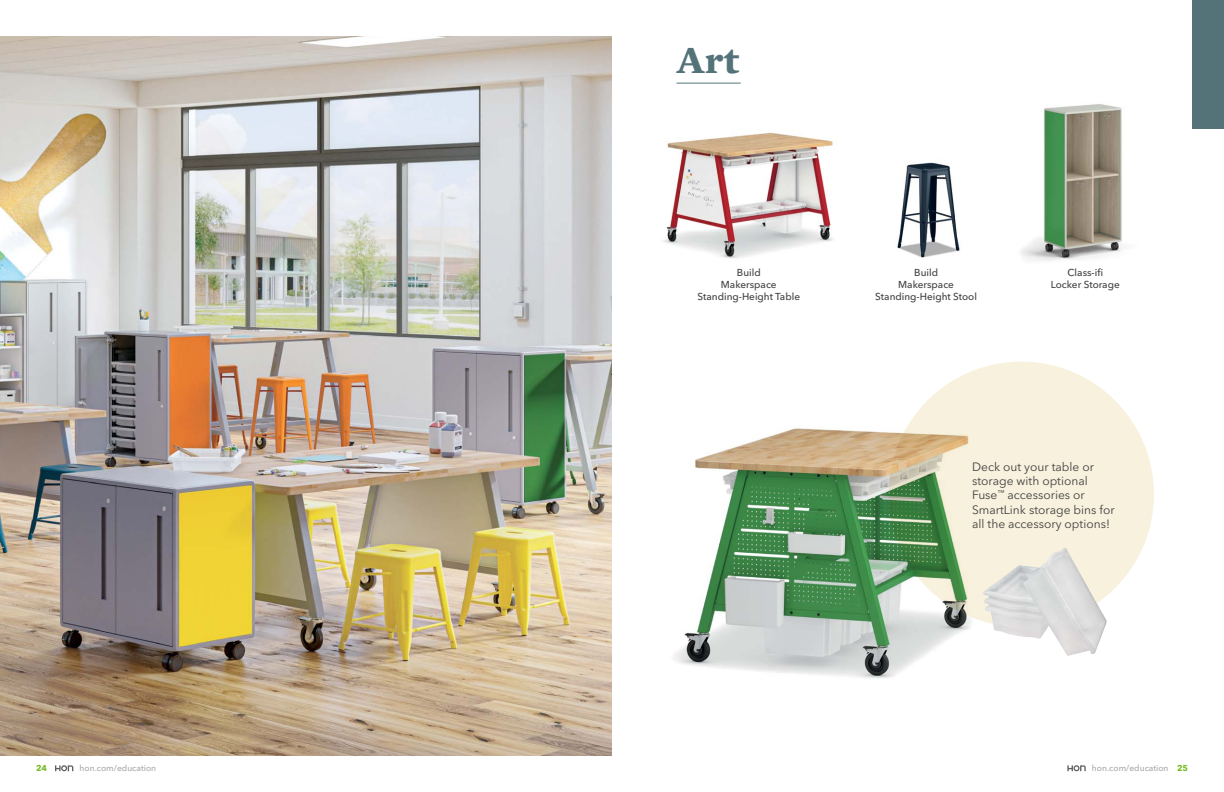
<style>
.page{position:relative;width:1224px;height:792px;background:#fff}
.page>*{position:absolute;margin:0;border:0;box-sizing:border-box;transform-origin:0 0}
.t1{font:700 39px "Mercury Text G1";color:#547379}
.t2{font:12px/14.4px "Avenir Next LT Pro";color:#414042}
.t3{font:500 10px/12px "Avenir Next LT Pro";color:#414042;text-align:center}
.t4{font:500 8.5px "Avenir Next LT Pro";color:#a7a9ac}
.t5{font:700 8.5px "Avenir Next LT Pro";color:#74bb23}
.s1{font-weight:700;color:#74bb23}
</style>
<div class="page">
<svg style="left:55px;top:765px;width:18px;height:6px"></svg>
<svg style="left:1067px;top:765px;width:19px;height:6px"></svg>
<img style="left:0;top:36px;width:612px;height:720px">
<div style="left:889px;top:362px;width:265px;height:265px;background:#f8f1dd;border-radius:50%"></div>
<img style="left:1020px;top:104px;width:102px;height:157px">
<img style="left:897px;top:162px;width:63px;height:96px">
<img style="left:664px;top:132px;width:169px;height:127px">
<div style="left:1192px;top:0;width:32px;height:128px;background:#547379"></div>
<hr style="left:677px;top:83px;width:64px;height:1px;background:#547379">
<img style="left:674px;top:397px;width:307px;height:282px">
<img style="left:983px;top:548px;width:124px;height:108px">
<h1 class="t1" style="left:677px;top:30px;width:64px">Art</h1>
<p class="t3" style="left:698px;top:266px;width:104px">Build<br>Makerspace<br>Standing-Height Table</p>
<p class="t3" style="left:875px;top:266px;width:103px">Build<br>Makerspace<br>Standing-Height Stool</p>
<p class="t3" style="left:1051px;top:266px;width:70px">Class-ifi<br>Locker Storage</p>
<p class="t2" style="left:972px;top:459px;width:144px">Deck out your table or storage with optional<br>Fuse<sup>™</sup> accessories or<br>SmartLink storage bins for all the accessory options!</p>
<p class="t5" style="left:36px;top:763px;width:12px">24</p>
<p class="t4" style="left:80px;top:763px;width:78px">hon.com/education</p>
<p class="t4" style="left:1092px;top:763px;width:98px">hon.com/education <span class="s1">25</span></p>
</div>
